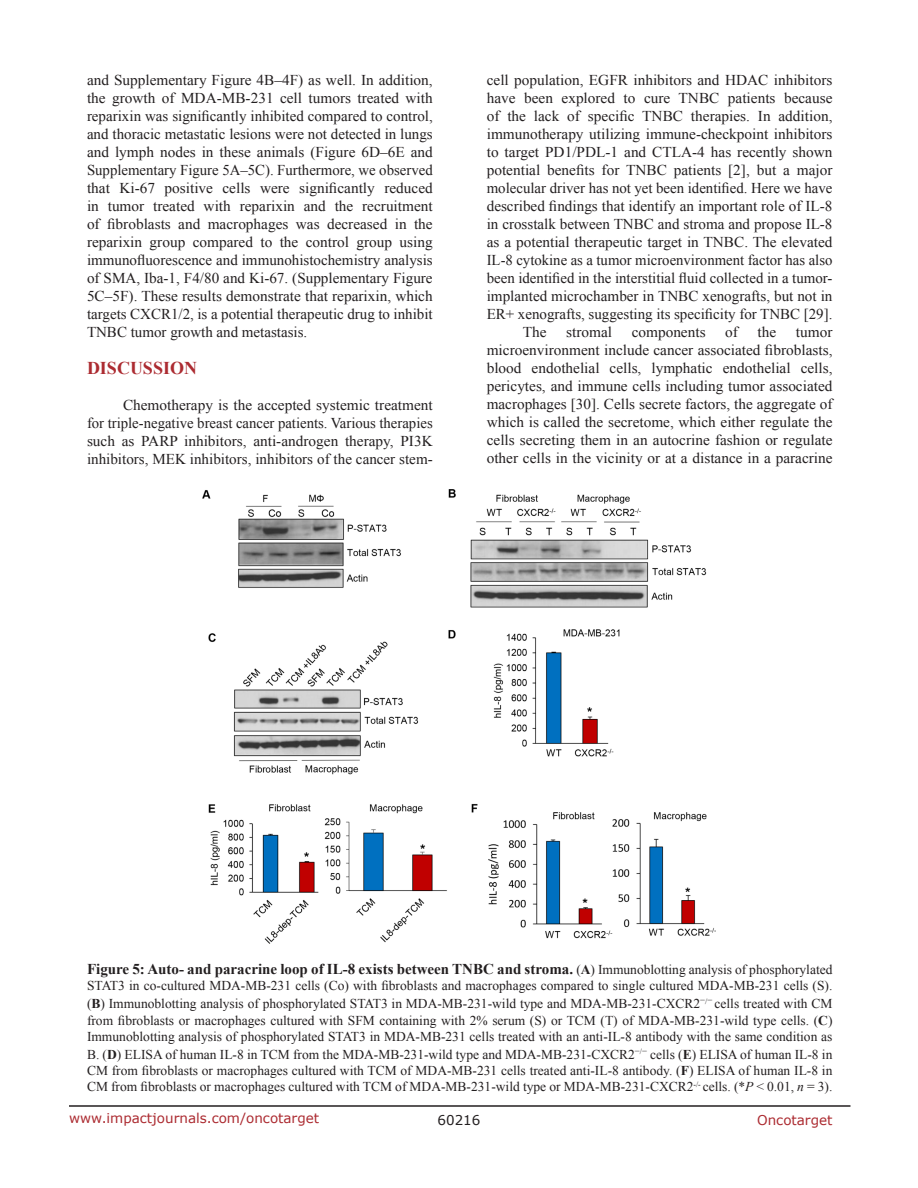
<style>
.page{position:relative;width:918px;height:1188px;background:#fff}
.page>*{position:absolute;margin:0;border:0;box-sizing:border-box;transform-origin:0 0}
.Heading{font:700 18px "Times New Roman";color:#ac2b31}
.BodyText{font:15px/18px "Times New Roman";color:#231f20;text-align:justify}
.FigureText{font:700 15px "Times New Roman";color:#231f20}
.FigureText-2{font:13.5px/16.2px "Times New Roman";color:#231f20}
.t1{font:13.5px "Verdana";color:#ac2b31}
.t2{font:13.5px "Verdana";color:#231f20}
.s1{font-weight:400;font-size:13.5px}
.s2{font-size:13.5px}
.s3{font-weight:700}
.s4{font-style:italic}
</style>
<div class="page">
<hr style="left:69px;top:1105px;width:781px;height:2px;background:#231f20">
<img style="left:202px;top:490px;width:514px;height:454px">
<p class="BodyText" style="left:87px;top:71px;width:347px">and Supplementary Figure 4B–4F) as well. In addition, the growth of MDA-MB-231 cell tumors treated with reparixin was significantly inhibited compared to control, and thoracic metastatic lesions were not detected in lungs and lymph nodes in these animals (Figure 6D–6E and Supplementary Figure 5A–5C). Furthermore, we observed that Ki-67 positive cells were significantly reduced in tumor treated with reparixin and the recruitment of fibroblasts and macrophages was decreased in the reparixin group compared to the control group using immunofluorescence and immunohistochemistry analysis of SMA, Iba-1, F4/80 and Ki-67. (Supplementary Figure 5C–5F). These results demonstrate that reparixin, which targets CXCR1/2, is a potential therapeutic drug to inhibit TNBC tumor growth and metastasis.</p>
<p class="Heading" style="left:87px;top:356px;width:112px">DISCUSSION</p>
<p class="BodyText" style="left:87px;top:396px;width:347px;text-indent:36px">Chemotherapy is the accepted systemic treatment for triple-negative breast cancer patients. Various therapies such as PARP inhibitors, anti-androgen therapy, PI3K inhibitors, MEK inhibitors, inhibitors of the cancer stem-</p>
<p class="BodyText" style="left:487px;top:71px;width:347px">cell population, EGFR inhibitors and HDAC inhibitors have been explored to cure TNBC patients because of the lack of specific TNBC therapies. In addition, immunotherapy utilizing immune-checkpoint inhibitors to target PD1/PDL-1 and CTLA-4 has recently shown potential benefits for TNBC patients [2], but a major molecular driver has not yet been identified. Here we have described findings that identify an important role of IL-8 in crosstalk between TNBC and stroma and propose IL-8 as a potential therapeutic target in TNBC. The elevated IL-8 cytokine as a tumor microenvironment factor has also been identified in the interstitial fluid collected in a tumor&shy;implanted microchamber in TNBC xenografts, but not in ER+ xenografts, suggesting its specificity for TNBC [29].</p>
<p class="BodyText" style="left:523px;top:323px;width:25px">The</p>
<p class="BodyText" style="left:566px;top:323px;width:47px">stromal</p>
<p class="BodyText" style="left:632px;top:323px;width:75px">components</p>
<p class="BodyText" style="left:725px;top:323px;width:14px">of</p>
<p class="BodyText" style="left:758px;top:323px;width:20px">the</p>
<p class="BodyText" style="left:487px;top:323px;width:347px;text-indent:309px">tumor microenvironment include cancer associated fibroblasts, blood endothelial cells, lymphatic endothelial cells, pericytes, and immune cells including tumor associated macrophages [30]. Cells secrete factors, the aggregate of which is called the secretome, which either regulate the cells secreting them in an autocrine fashion or regulate other cells in the vicinity or at a distance in a paracrine</p>
<p class="FigureText" style="left:87px;top:959px;width:747px">Figure 5: Auto- and paracrine loop of IL-8 exists between TNBC and stroma. <span class="s1">(</span><span class="s2">A</span><span class="s1">) Immunoblotting analysis of phosphorylated</span></p>
<p class="FigureText-2" style="left:87px;top:977px;width:747px;line-height:18px">STAT3 in co-cultured MDA-MB-231 cells (Co) with fibroblasts and macrophages compared to single cultured MDA-MB-231 cells (S). (<span class="s3">B</span>) Immunoblotting analysis of phosphorylated STAT3 in MDA-MB-231-wild type and MDA-MB-231-CXCR2<sup>−</sup><sup>/</sup><sup>−</sup> cells treated with CM</p>
<p class="FigureText-2" style="left:87px;top:1012px;width:747px">from fibroblasts or macrophages cultured with SFM containing with 2% serum (S) or TCM (T) of MDA-MB-231-wild type cells. (<span class="s3">C</span>)<br>Immunoblotting analysis of phosphorylated STAT3 in MDA-MB-231 cells treated with an anti-IL-8 antibody with the same condition as</p>
<p class="FigureText-2" style="left:87px;top:1046px;width:747px;text-align:justify">B. (<span class="s3">D</span>) ELISA of human IL-8 in TCM from the MDA-MB-231-wild type and MDA-MB-231-CXCR2<sup>−</sup><sup>/</sup><sup>−</sup> cells (<span class="s3">E</span>) ELISA of human IL-8 in CM from fibroblasts or macrophages cultured with TCM of MDA-MB-231 cells treated anti-IL-8 antibody. (<span class="s3">F</span>) ELISA of human IL-8 in CM from fibroblasts or macrophages cultured with TCM of MDA-MB-231-wild type or MDA-MB-231-CXCR2<sup>-/-</sup> cells. (*<span class="s4">P</span> &lt; 0.01, <span class="s4">n</span> = 3).</p>
<p class="t1" style="left:69px;top:1109px;width:252px">www.impactjournals.com/oncotarget</p>
<p class="t2" style="left:438px;top:1111px;width:44px">60216</p>
<p class="t1" style="left:757px;top:1111px;width:77px">Oncotarget</p>
</div>
